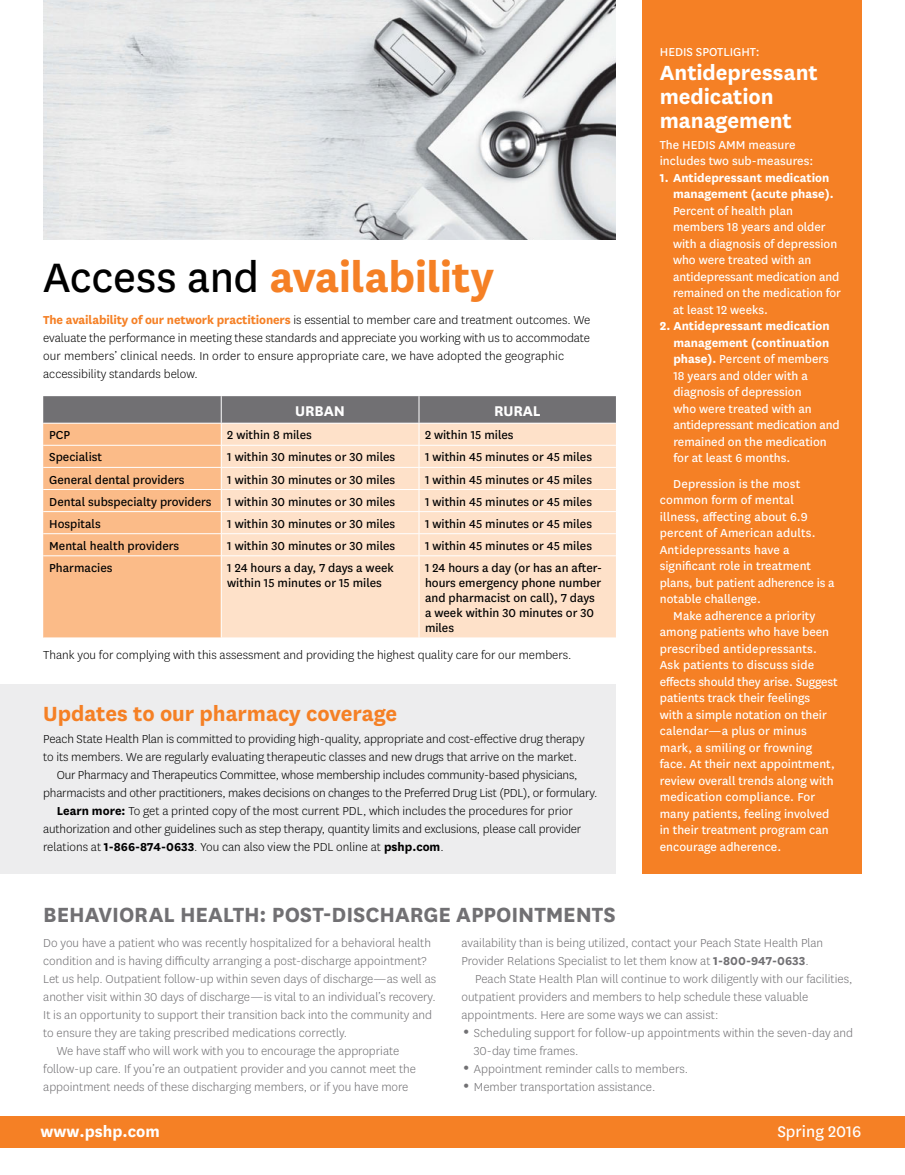
<style>
.page{position:relative;width:905px;height:1175px;background:#fff}
.page>*{position:absolute;margin:0;border:0;box-sizing:border-box;transform-origin:0 0}
.t1{font:700 48px "Centene Sans";color:#f58025}
.t2{font:700 24px "Centene Sans";letter-spacing:-.005em;color:#717073}
.t3{font:700 24px/24px "Centene Sans";letter-spacing:-.005em;color:#fff}
.t4{font:700 24px "Centene Sans";letter-spacing:-.005em;color:#f58025}
.t5{font:700 18px "Centene Sans";color:#fff}
.t6{font:18px "Centene Sans";color:#fff}
.t7{font:700 16.5px "Centene Sans";color:#fff}
.t8{font:300 13.5px/18px "Centene Sans";color:#717073}
.t9{font:300 13.5px/18px "Centene Sans";letter-spacing:-.005em;color:#000}
.t10{font:13.5px/16.5px "Centene Sans";color:#fff}
.t11{font:13.5px/15px "Centene Sans";color:#000}
.t12{font:700 13.5px/16.5px "Centene Sans";color:#fff}
.s1{font-weight:400;color:#000}
.s2{font-weight:700;color:#f58025}
.s3{font-weight:700}
</style>
<div class="page">
<div style="left:0;top:1116px;width:904px;height:31px;background:#f58025"></div>
<div style="left:642px;top:0;width:219px;height:873px;background:#f58025"></div>
<svg style="left:43px;top:396px;width:573px;height:242px;background:#edcbb0"></svg>
<div style="left:0;top:684px;width:616px;height:189px;background:#ededee"></div>
<img style="left:43px;top:0;width:573px;height:240px">
<h1 class="t1" style="left:43px;top:243px;width:452px"><span class="s1">Access and</span> availability</h1>
<p class="t9" style="left:43px;top:310px;width:548px"><span class="s2">The availability of our network practitioners</span> is essential to member care and treatment outcomes. We evaluate the performance in meeting these standards and appreciate you working with us to accommodate our members’ clinical needs. In order to ensure appropriate care, we have adopted the geographic accessibility standards below.</p>
<p class="t7" style="left:295px;top:399px;width:40px">URBAN</p>
<p class="t7" style="left:494px;top:399px;width:29px">RURAL</p>
<p class="t11" style="left:49px;top:427px;width:23px">PCP</p>
<p class="t11" style="left:227px;top:427px;width:86px">2 within 8 miles</p>
<p class="t11" style="left:425px;top:427px;width:90px">2 within 15 miles</p>
<p class="t11" style="left:49px;top:449px;width:54px">Specialist</p>
<p class="t11" style="left:227px;top:449px;width:169px">1 within 30 minutes or 30 miles</p>
<p class="t11" style="left:425px;top:449px;width:168px">1 within 45 minutes or 45 miles</p>
<p class="t11" style="left:49px;top:471px;width:137px">General dental providers</p>
<p class="t11" style="left:227px;top:471px;width:169px">1 within 30 minutes or 30 miles</p>
<p class="t11" style="left:425px;top:471px;width:168px">1 within 45 minutes or 45 miles</p>
<p class="t11" style="left:49px;top:493px;width:347px">Dental subspecialty providers 1 within 30 minutes or 30 miles</p>
<p class="t11" style="left:425px;top:493px;width:168px">1 within 45 minutes or 45 miles</p>
<p class="t11" style="left:49px;top:515px;width:53px">Hospitals</p>
<p class="t11" style="left:227px;top:515px;width:169px">1 within 30 minutes or 30 miles</p>
<p class="t11" style="left:425px;top:515px;width:168px">1 within 45 minutes or 45 miles</p>
<p class="t11" style="left:49px;top:537px;width:131px">Mental health providers</p>
<p class="t11" style="left:227px;top:537px;width:169px">1 within 30 minutes or 30 miles</p>
<p class="t11" style="left:425px;top:537px;width:168px">1 within 45 minutes or 45 miles</p>
<p class="t11" style="left:49px;top:559px;width:65px">Pharmacies</p>
<p class="t11" style="left:227px;top:559px;width:168px">1 24 hours a day, 7 days a week within 15 minutes or 15 miles</p>
<p class="t11" style="left:425px;top:559px;width:178px">1 24 hours a day (or has an after&shy;hours emergency phone number and pharmacist on call), 7 days a week within 30 minutes or 30 miles</p>
<p class="t9" style="left:43px;top:645px;width:529px">Thank you for complying with this assessment and providing the highest quality care for our members.</p>
<h2 class="t4" style="left:43px;top:696px;width:355px">Updates to our pharmacy coverage</h2>
<p class="t9" style="left:43px;top:729px;width:543px">Peach State Health Plan is committed to providing high-quality, appropriate and cost-effective drug therapy</p>
<p class="t9" style="left:43px;top:747px;width:535px">to its members. We are regularly evaluating therapeutic classes and new drugs that arrive on the market.</p>
<p class="t9" style="left:57px;top:765px;width:522px">Our Pharmacy and Therapeutics Committee, whose membership includes community-based physicians,</p>
<p class="t9" style="left:43px;top:783px;width:555px">pharmacists and other practitioners, makes decisions on changes to the Preferred Drug List (PDL), or formulary.</p>
<p class="t9" style="left:57px;top:801px;width:517px"><span class="s3">Learn more:</span> To get a printed copy of the most current PDL, which includes the procedures for prior</p>
<p class="t9" style="left:43px;top:819px;width:539px">authorization and other guidelines such as step therapy, quantity limits and exclusions, please call provider</p>
<p class="t9" style="left:43px;top:837px;width:402px">relations at <span class="s3">1-866-874-0633</span>. You can also view the PDL online at <span class="s3">pshp.com</span>.</p>
<p class="t10" style="left:659px;top:43px;width:101px">HEDIS SPOTLIGHT:</p>
<h2 class="t3" style="left:659px;top:59px;width:159px">Antidepressant medication management</h2>
<p class="t10" style="left:659px;top:136px;width:155px">The HEDIS AMM measure includes two sub-measures:</p>
<p class="t12" style="left:673px;top:168px;width:162px;text-indent:-13px">1. Antidepressant medication management (acute phase).</p>
<p class="t10" style="left:673px;top:202px;width:169px">Percent of health plan members 18 years and older with a diagnosis of depression who were treated with an antidepressant medication and remained on the medication for at least 12 weeks.</p>
<p class="t10" style="left:673px;top:317px;width:168px;text-indent:-14px"><span class="s3">2. Antidepressant medication management (continuation phase).</span> Percent of members<br>18 years and older with a diagnosis of depression<br>who were treated with an antidepressant medication and remained on the medication for at least 6 months.</p>
<p class="t10" style="left:659px;top:474px;width:176px;text-indent:14px">Depression is the most common form of mental illness, affecting about 6.9 percent of American adults.<br>Antidepressants have a significant role in treatment plans, but patient adherence is a notable challenge.</p>
<p class="t10" style="left:659px;top:606px;width:179px;text-indent:14px">Make adherence a priority among patients who have been prescribed antidepressants.<br>Ask patients to discuss side effects should they arise. Suggest patients track their feelings<br>with a simple notation on their calendar—a plus or minus mark, a smiling or frowning face. At their next appointment, review overall trends along with medication compliance. For many patients, feeling involved in their treatment program can encourage adherence.</p>
<h2 class="t2" style="left:43px;top:897px;width:574px">Behavioral Health: Post-Discharge Appointments</h2>
<p class="t8" style="left:43px;top:933px;width:389px">Do you have a patient who was recently hospitalized for a behavioral health</p>
<p class="t8" style="left:43px;top:951px;width:385px">condition and is having difficulty arranging a post-discharge appointment?</p>
<p class="t8" style="left:43px;top:969px;width:394px">Let us help. Outpatient follow-up within seven days of discharge—as well as</p>
<p class="t8" style="left:43px;top:987px;width:394px">another visit within 30 days of discharge—is vital to an individual’s recovery.</p>
<p class="t8" style="left:43px;top:1005px;width:390px">It is an opportunity to support their transition back into the community and</p>
<p class="t8" style="left:43px;top:1023px;width:305px">to ensure they are taking prescribed medications correctly.</p>
<p class="t8" style="left:57px;top:1041px;width:344px">We have staff who will work with you to encourage the appropriate</p>
<p class="t8" style="left:43px;top:1059px;width:374px">follow-up care. If you’re an outpatient provider and you cannot meet the</p>
<p class="t8" style="left:43px;top:1077px;width:366px">appointment needs of these discharging members, or if you have more</p>
<p class="t8" style="left:461px;top:933px;width:363px">availability than is being utilized, contact your Peach State Health Plan<br>Provider Relations Specialist to let them know at <span class="s3">1-800-947-0633</span>.</p>
<p class="t8" style="left:461px;top:969px;width:392px;text-indent:14px">Peach State Health Plan will continue to work diligently with our facilities, outpatient providers and members to help schedule these valuable appointments. Here are some ways we can assist:</p>
<p class="t8" style="left:474px;top:1023px;width:381px">Scheduling support for follow-up appointments within the seven-day and 30-day time frames.<br>Appointment reminder calls to members.<br>Member transportation assistance.</p>
<h3 class="t5" style="left:40px;top:1118px;width:121px">www.pshp.com</h3>
<h3 class="t6" style="left:777px;top:1119px;width:86px">Spring 2016</h3>
</div>
